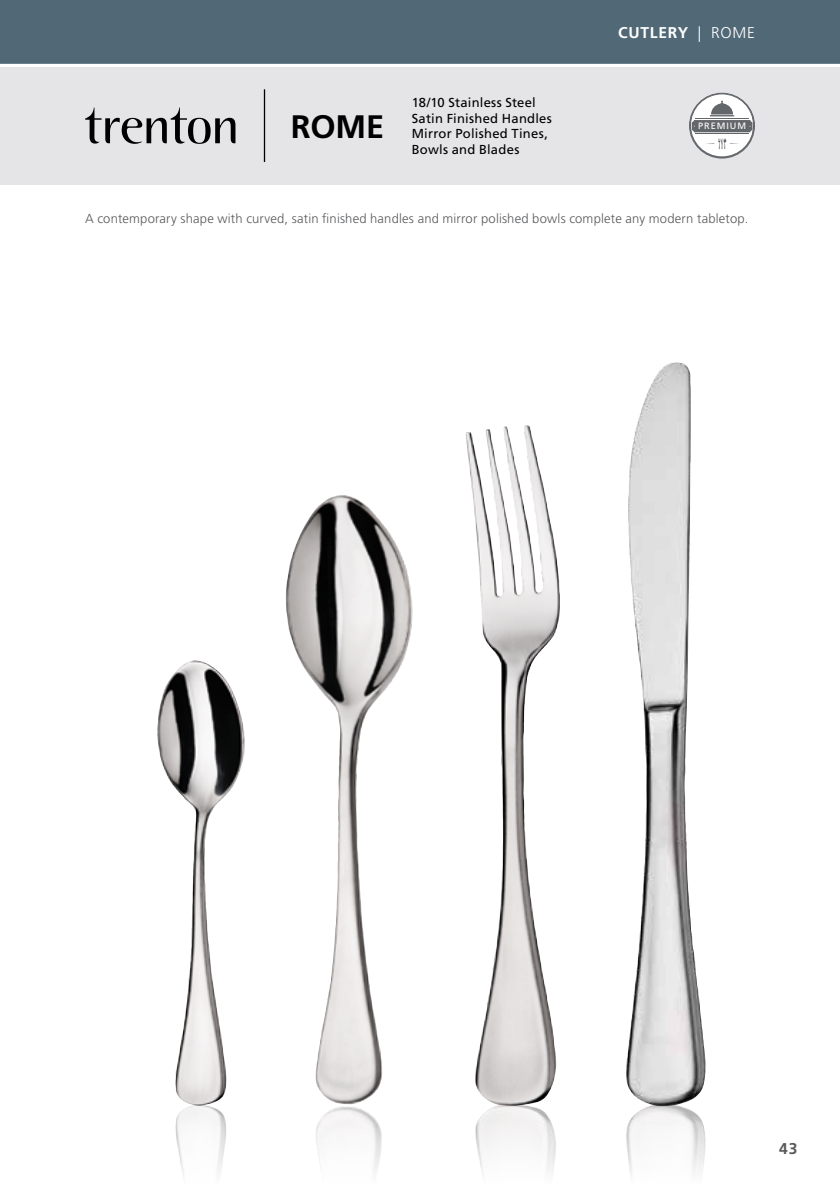
<style>
.page{position:relative;width:840px;height:1191px;background:#fff}
.page>*{position:absolute;margin:0;border:0;box-sizing:border-box;transform-origin:0 0}
.t1{font:700 32.4px "Frutiger LT Std";color:#000}
.t2{font:700 15.6px "Frutiger LT Std";letter-spacing:.045em;color:#fff}
.t3{font:700 15.6px "Frutiger LT Std";color:#58595b}
.t4{font:300 13px "Frutiger LT Std";letter-spacing:.015em;color:#58595b}
.t5{font:13px/15.6px "Frutiger LT Std";letter-spacing:.02em;color:#000}
.t6{font:9.2px "Frutiger LT Std";letter-spacing:.1em;color:#fff}
.s1{font-weight:300}
</style>
<div class="page">
<div style="left:0;top:0;width:839px;height:64px;background:#516877"></div>
<img style="left:175px;top:1106px;width:51px;height:70px">
<img style="left:475px;top:1106px;width:81px;height:68px">
<img style="left:626px;top:1107px;width:80px;height:70px">
<img style="left:316px;top:1106px;width:66px;height:66px">
<div style="left:0;top:67px;width:839px;height:118px;background:#e5e5e7"></div>
<hr style="left:264px;top:89px;width:1px;height:73px;background:#000">
<img style="left:157px;top:660px;width:88px;height:446px">
<img style="left:466px;top:426px;width:92px;height:680px">
<img style="left:626px;top:362px;width:80px;height:745px">
<img style="left:285px;top:495px;width:128px;height:610px">
<svg style="left:690px;top:94px;width:63px;height:63px"></svg>
<div style="left:689px;top:94px;width:64px;height:63px;border:1px solid #63666a;border-radius:50%"></div>
<hr style="left:695px;top:133px;width:53px;height:1px;background:#63666a">
<svg style="left:705px;top:138px;width:33px;height:11px"></svg>
<svg style="left:691px;top:101px;width:61px;height:31px;background:#a6a8aa"></svg>
<svg style="left:85px;top:107px;width:150px;height:37px"></svg>
<h1 class="t1" style="left:291px;top:107px;width:95px">ROME</h1>
<p class="t5" style="left:411px;top:95px;width:142px">18/10 Stainless Steel<br>Satin Finished Handles<br>Mirror Polished Tines,<br>Bowls and Blades</p>
<p class="t2" style="left:618px;top:23px;width:138px">CUTLERY <span class="s1">| ROME</span></p>
<p class="t6" style="left:697px;top:121px;width:49px">PREMIUM</p>
<p class="t4" style="left:85px;top:211px;width:664px">A contemporary shape with curved, satin finished handles and mirror polished bowls complete any modern tabletop.</p>
<p class="t3" style="left:778px;top:1139px;width:20px">43</p>
</div>
